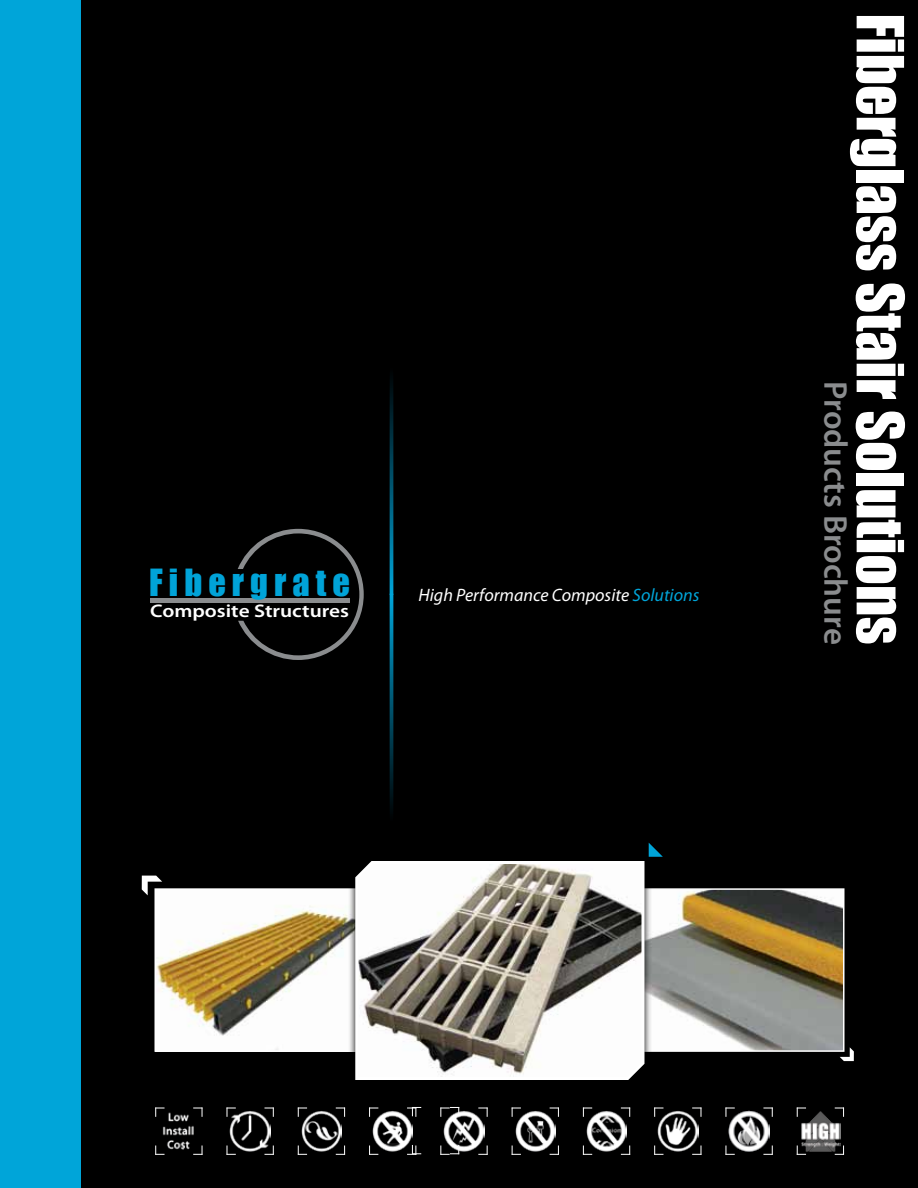
<style>
.page{position:relative;width:918px;height:1188px;background:#000}
.page>*{position:absolute;margin:0;border:0;box-sizing:border-box;transform-origin:0 0}
.t1{font:60px "Impact";color:#fff}
.t2{font:34.35px "Impact";color:#00a3d8}
.t3{font:600 33px "Myriad Pro";color:#8a8c8e}
.t4{font:600 18.3px "Myriad Pro";color:#fff;scale:1.17 1}
.t5{font:italic 18px "Myriad Pro";color:#fff}
.s1{color:#00a5d9}
</style>
<div class="page">
<div style="left:0;top:0;width:81px;height:1188px;background:#00a5d9"></div>
<hr style="left:150px;top:598px;width:200px;height:4px;background:#8a8c8e">
<svg style="left:238px;top:529px;width:126px;height:131px"></svg>
<hr style="left:390px;top:367px;width:3px;height:228px;background:#00a5d9">
<hr style="left:390px;top:594px;width:3px;height:227px;background:#00a5d9">
<img style="left:801px;top:1111px;width:40px;height:40px">
<svg style="left:797px;top:1108px;width:9px;height:9px"></svg>
<svg style="left:835px;top:1108px;width:9px;height:9px"></svg>
<svg style="left:797px;top:1146px;width:9px;height:9px"></svg>
<svg style="left:835px;top:1146px;width:9px;height:9px"></svg>
<img style="left:658px;top:1111px;width:40px;height:40px">
<svg style="left:654px;top:1108px;width:9px;height:9px"></svg>
<svg style="left:692px;top:1108px;width:10px;height:9px"></svg>
<svg style="left:654px;top:1146px;width:9px;height:9px"></svg>
<svg style="left:692px;top:1146px;width:10px;height:9px"></svg>
<img style="left:301px;top:1111px;width:41px;height:40px">
<svg style="left:298px;top:1108px;width:9px;height:9px"></svg>
<svg style="left:336px;top:1108px;width:9px;height:9px"></svg>
<svg style="left:298px;top:1146px;width:9px;height:9px"></svg>
<svg style="left:336px;top:1146px;width:9px;height:9px"></svg>
<img style="left:729px;top:1111px;width:40px;height:40px">
<svg style="left:725px;top:1108px;width:10px;height:9px"></svg>
<svg style="left:763px;top:1108px;width:10px;height:9px"></svg>
<svg style="left:725px;top:1146px;width:10px;height:9px"></svg>
<svg style="left:763px;top:1146px;width:10px;height:9px"></svg>
<img style="left:586px;top:1111px;width:41px;height:40px">
<svg style="left:583px;top:1108px;width:9px;height:9px"></svg>
<svg style="left:621px;top:1108px;width:9px;height:9px"></svg>
<svg style="left:583px;top:1146px;width:9px;height:9px"></svg>
<svg style="left:621px;top:1146px;width:9px;height:9px"></svg>
<img style="left:444px;top:1111px;width:40px;height:40px">
<svg style="left:440px;top:1107px;width:19px;height:10px"></svg>
<svg style="left:478px;top:1108px;width:10px;height:9px"></svg>
<svg style="left:440px;top:1145px;width:19px;height:10px"></svg>
<svg style="left:478px;top:1146px;width:10px;height:9px"></svg>
<img style="left:230px;top:1111px;width:40px;height:40px">
<svg style="left:227px;top:1108px;width:9px;height:9px"></svg>
<svg style="left:264px;top:1108px;width:10px;height:9px"></svg>
<svg style="left:227px;top:1146px;width:9px;height:9px"></svg>
<svg style="left:264px;top:1146px;width:10px;height:9px"></svg>
<img style="left:515px;top:1111px;width:41px;height:40px">
<svg style="left:512px;top:1108px;width:9px;height:9px"></svg>
<svg style="left:550px;top:1108px;width:9px;height:9px"></svg>
<svg style="left:512px;top:1146px;width:9px;height:9px"></svg>
<svg style="left:550px;top:1146px;width:9px;height:9px"></svg>
<img style="left:372px;top:1111px;width:41px;height:40px">
<svg style="left:369px;top:1108px;width:9px;height:9px"></svg>
<svg style="left:407px;top:1107px;width:14px;height:10px"></svg>
<svg style="left:369px;top:1146px;width:9px;height:9px"></svg>
<svg style="left:407px;top:1145px;width:14px;height:10px"></svg>
<img style="left:162px;top:1112px;width:32px;height:38px">
<svg style="left:155px;top:1108px;width:10px;height:9px"></svg>
<svg style="left:193px;top:1108px;width:10px;height:9px"></svg>
<svg style="left:155px;top:1146px;width:10px;height:9px"></svg>
<svg style="left:193px;top:1146px;width:10px;height:9px"></svg>
<img style="left:157px;top:891px;width:190px;height:158px">
<div style="left:154px;top:888px;width:218px;height:164px;border:2px solid #fff"></div>
<svg style="left:142px;top:876px;width:20px;height:19px"></svg>
<svg style="left:652px;top:888px;width:202px;height:173px;background:#8c8573"></svg>
<svg style="left:649px;top:843px;width:14px;height:14px"></svg>
<svg style="left:347px;top:853px;width:305px;height:199px"></svg>
<svg style="left:353px;top:860px;width:293px;height:220px;background:#b2afa9"></svg>
<h2 class="t2" style="left:149px;top:556px;width:202px">F i b e r g r a t e</h2>
<p class="t4" style="left:150px;top:599px;width:172px">Composite Structures</p>
<p class="t5" style="left:418px;top:584px;width:282px">High Performance Composite <span class="s1">Solutions</span></p>
<h1 class="t1" style="left:927px;top:14px;width:633px;rotate:90deg">Fiberglass Stair Solutions</h1>
<h3 class="t3" style="left:857px;top:381px;width:265px;rotate:90deg">Products Brochure</h3>
</div>
